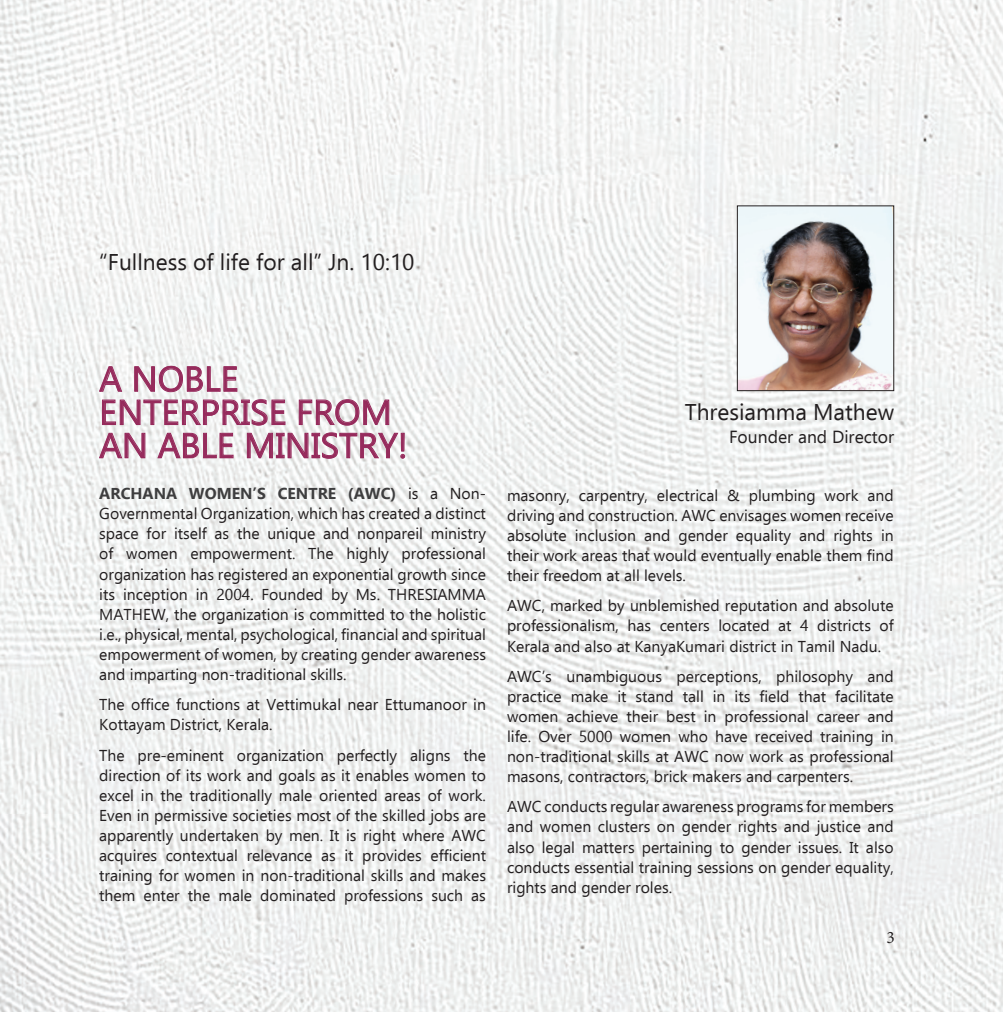
<style>
.page{position:relative;width:1003px;height:1012px;background:#fff}
.page>*{position:absolute;margin:0;border:0;box-sizing:border-box;transform-origin:0 0}
.t1{font:35px/33.2px "Ebrima";color:#962b5c}
.t2{font:22.75px "Ebrima";color:#231f20}
.t3{font:17.5px "Ebrima";color:#231f20}
.t4{font:17.5px "Minion Pro";color:#231f20}
.t5{font:15.75px/20.1px "Ebrima";color:#231f20;text-align:justify}
.s1{font-weight:700;color:#3e3e3f}
</style>
<div class="page">
<img style="left:0;top:0;width:1002px;height:1012px">
<svg style="left:98px;top:359px;width:307px;height:100px"></svg>
<img style="left:738px;top:207px;width:153px;height:182px">
<div style="left:736px;top:205px;width:157px;height:186px;border:1px solid #231f20"></div>
<h2 class="t2" style="left:99px;top:245px;width:316px">“Fullness of life for all” Jn. 10:10</h2>
<h1 class="t1" style="left:99px;top:361px;width:310px">A NOBLE<br>ENTERPRISE FROM<br>AN ABLE MINISTRY!</h1>
<p class="t5" style="left:99px;top:483px;width:388px"><span class="s1">ARCHANA WOMEN’S CENTRE (AWC)</span> is a Non-Governmental Organization, which has created a distinct space for itself as the unique and nonpareil ministry of women empowerment. The highly professional organization has registered an exponential growth since its inception in 2004. Founded by Ms. THRESIAMMA MATHEW, the organization is committed to the holistic i.e., physical, mental, psychological, financial and spiritual empowerment of women, by creating gender awareness and imparting non-traditional skills.</p>
<p class="t5" style="left:99px;top:694px;width:388px">The office functions at Vettimukal near Ettumanoor in<br>Kottayam District, Kerala.</p>
<p class="t5" style="left:99px;top:744px;width:388px">The pre-eminent organization perfectly aligns the direction of its work and goals as it enables women to excel in the traditionally male oriented areas of work.<br>Even in permissive societies most of the skilled jobs are apparently undertaken by men. It is right where AWC acquires contextual relevance as it provides efficient training for women in non-traditional skills and makes them enter the male dominated professions such as</p>
<h2 class="t2" style="left:684px;top:395px;width:211px">Thresiamma Mathew</h2>
<p class="t3" style="left:728px;top:424px;width:166px">Founder and Director</p>
<p class="t5" style="left:507px;top:485px;width:388px">masonry, carpentry, electrical &amp; plumbing work and driving and construction. AWC envisages women receive absolute inclusion and gender equality and rights in their work areas that would eventually enable them find their freedom at all levels.</p>
<p class="t5" style="left:507px;top:595px;width:388px">AWC, marked by unblemished reputation and absolute professionalism, has centers located at 4 districts of Kerala and also at KanyaKumari district in Tamil Nadu.</p>
<p class="t5" style="left:507px;top:665px;width:388px">AWC’s unambiguous perceptions, philosophy and practice make it stand tall in its field that facilitate women achieve their best in professional career and life. Over 5000 women who have received training in non-traditional skills at AWC now work as professional masons, contractors, brick makers and carpenters.</p>
<p class="t5" style="left:507px;top:796px;width:388px">AWC conducts regular awareness programs for members and women clusters on gender rights and justice and also legal matters pertaining to gender issues. It also conducts essential training sessions on gender equality, rights and gender roles.</p>
<p class="t4" style="left:886px;top:926px;width:10px">3</p>
</div>
